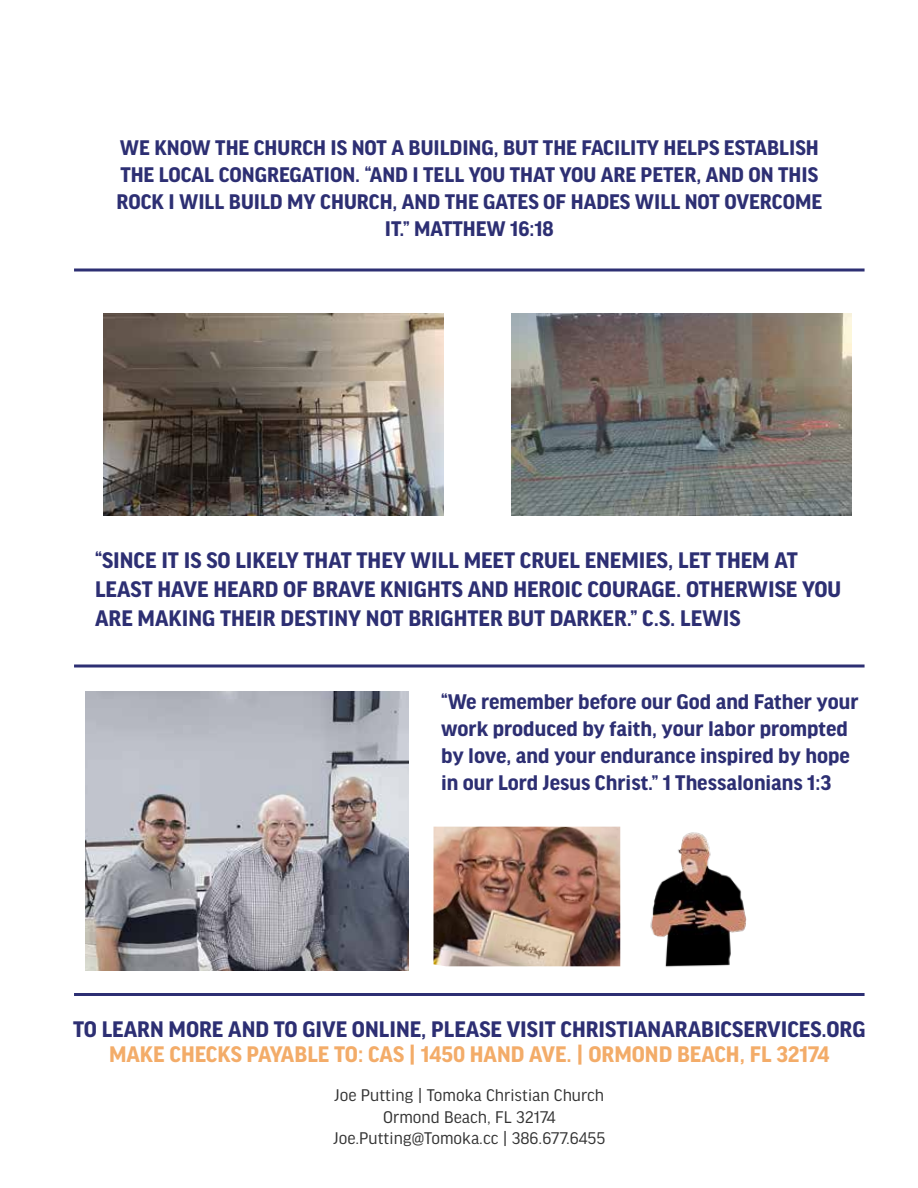
<style>
.page{position:relative;width:918px;height:1188px;background:#fff}
.page>*{position:absolute;margin:0;border:0;box-sizing:border-box;transform-origin:0 0}
.t1{font:700 24px/28.8px "Good Headline Pro";color:#2d2f73}
.t2{font:700 24px "Good Headline Pro";color:#f3ac69}
.t3{font:700 22.5px/27px "Good Headline Pro";color:#2d2f73;text-align:center}
.t4{font:18px/21.6px "Good Headline Pro";color:#333;text-align:center}
</style>
<div class="page">
<hr style="left:74px;top:993px;width:791px;height:3px;background:#2d2f73">
<img style="left:548px;top:826px;width:199px;height:141px">
<img style="left:434px;top:827px;width:186px;height:139px">
<svg style="left:74px;top:268px;width:791px;height:4px;fill:#8f90b4"></svg>
<img style="left:104px;top:314px;width:340px;height:202px">
<img style="left:512px;top:314px;width:340px;height:202px">
<svg style="left:74px;top:664px;width:791px;height:4px;fill:#8f90b4"></svg>
<img style="left:86px;top:691px;width:323px;height:279px">
<p class="t3" style="left:116px;top:135px;width:707px">WE KNOW THE CHURCH IS NOT A BUILDING, BUT THE FACILITY HELPS ESTABLISH THE LOCAL CONGREGATION. “AND I TELL YOU THAT YOU ARE PETER, AND ON THIS ROCK I WILL BUILD MY CHURCH, AND THE GATES OF HADES WILL NOT OVERCOME IT.” MATTHEW 16:18</p>
<p class="t1" style="left:95px;top:547px;width:748px">“SINCE IT IS SO LIKELY THAT THEY WILL MEET CRUEL ENEMIES, LET THEM AT<br>LEAST HAVE HEARD OF BRAVE KNIGHTS AND HEROIC COURAGE. OTHERWISE YOU<br>ARE MAKING THEIR DESTINY NOT BRIGHTER BUT DARKER.” C.S. LEWIS</p>
<p class="t3" style="left:441px;top:689px;width:419px;text-align:left">“We remember before our God and Father your work produced by faith, your labor prompted by love, and your endurance inspired by hope in our Lord Jesus Christ.” 1 Thessalonians 1:3</p>
<p class="t1" style="left:73px;top:1015px;width:794px">TO LEARN MORE AND TO GIVE ONLINE, PLEASE VISIT CHRISTIANARABICSERVICES.ORG</p>
<p class="t2" style="left:109px;top:1043px;width:722px">MAKE CHECKS PAYABLE TO: CAS | 1450 HAND AVE. | ORMOND BEACH, FL 32174</p>
<p class="t4" style="left:334px;top:1085px;width:273px">Joe Putting | Tomoka Christian Church<br>Ormond Beach, FL 32174<br>Joe.Putting@Tomoka.cc | 386.677.6455</p>
</div>
